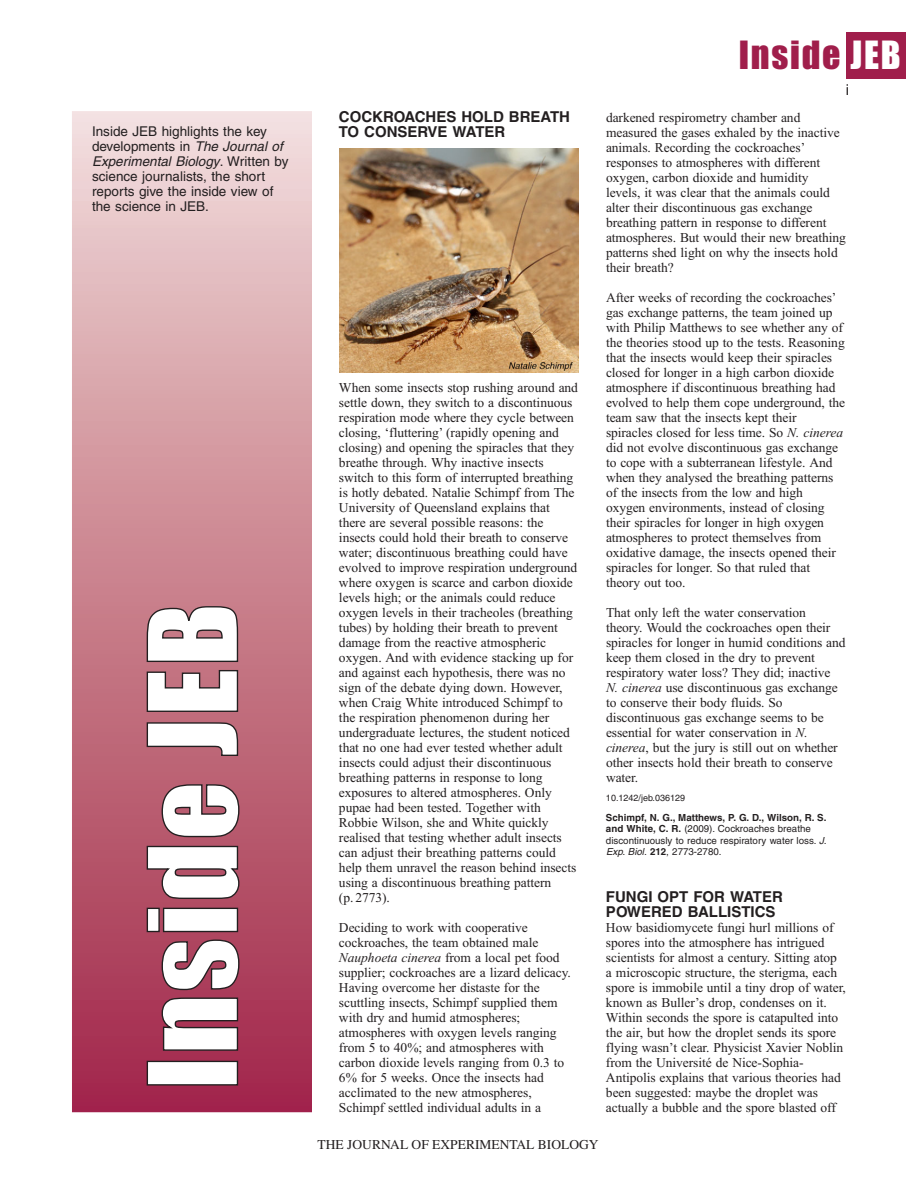
<style>
.page{position:relative;width:918px;height:1188px;background:#fff}
.page>*{position:absolute;margin:0;border:0;box-sizing:border-box;transform-origin:0 0}
.t1{font:114px "Impact";letter-spacing:.025em;color:#fff}
.t2{font:36px "Impact";letter-spacing:.05em;color:#a01e4b}
.t3{font:700 15px/15px "Helvetica";color:#231f20}
.t4{font:15px "Helvetica";color:#231f20}
.t5{font:13.5px/15px "Times New Roman";letter-spacing:-.005em;color:#231f20}
.t6{font:13.5px/15px "Helvetica";color:#231f20}
.t7{font:13.5px "Times";color:#231f20}
.t8{font:9.75px/11.2px "Helvetica";color:#231f20}
.t9{font:9px "Helvetica";color:#231f20}
.s1{font-style:italic}
.s2{color:#fff}
.s3{font-weight:700}
</style>
<div class="page">
<div style="left:846px;top:32px;width:60px;height:46px;background:#a01e4b"></div>
<div style="left:72px;top:111px;width:240px;height:1001px;background:linear-gradient(to bottom,#f1dcd8,#a02444)"></div>
<img style="left:339px;top:148px;width:240px;height:225px">
<p class="t6" style="left:92px;top:125px;width:198px">Inside JEB highlights the key developments in <span class="s1">The Journal of<br>Experimental Biology</span>. W r i t t e n b y science journalists, the short reports give the inside view of the science in JEB.</p>
<h1 class="t1" style="left:156px;top:1090px;width:488px;rotate:-90deg">Inside JEB</h1>
<p class="t3" style="left:339px;top:111px;width:233px">COCKROACHES HOLD BREATH<br>TO CONSERVE WATER</p>
<p class="t5" style="left:339px;top:382px;width:241px">When some insects stop rushing around and settle down, they switch to a discontinuous respiration mode where they cycle between closing, ‘fluttering’ (rapidly opening and closing) and opening the spiracles that they breathe through. Why inactive insects switch to this form of interrupted breathing is hotly debated. Natalie Schimpf from The University of Queensland explains that there are several possible reasons: the insects could hold their breath to conserve water; discontinuous breathing could have evolved to improve respiration underground where oxygen is scarce and carbon dioxide levels high; or the animals could reduce oxygen levels in their tracheoles (breathing tubes) by holding their breath to prevent damage from the reactive atmospheric oxygen. And with evidence stacking up for and against each hypothesis, there was no sign of the debate dying down. However, when Craig White introduced Schimpf to the respiration phenomenon during her undergraduate lectures, the student noticed that no one had ever tested whether adult insects could adjust their discontinuous breathing patterns in response to long exposures to altered atmospheres. Only pupae had been tested. Together with Robbie Wilson, she and White quickly realised that testing whether adult insects can adjust their breathing patterns could help them unravel the reason behind insects using a discontinuous breathing pattern<br>(p. 2773).</p>
<p class="t5" style="left:339px;top:921px;width:234px">Deciding to work with cooperative cockroaches, the team obtained male <span class="s1">Nauphoeta cinerea</span> from a local pet food supplier; cockroaches are a lizard delicacy.<br>Having overcome her distaste for the scuttling insects, Schimpf supplied them with dry and humid atmospheres; atmospheres with oxygen levels ranging from 5 to 40%; and atmospheres with carbon dioxide levels ranging from 0.3 to 6% for 5 weeks. Once the insects had acclimated to the new atmospheres, Schimpf settled individual adults in a</p>
<h2 class="t2" style="left:739px;top:44px;width:163px">Inside <span class="s2">JEB</span></h2>
<p class="t4" style="left:846px;top:84px;width:5px">i</p>
<p class="t5" style="left:606px;top:111px;width:241px">darkened respirometry chamber and measured the gases exhaled by the inactive animals. Recording the cockroaches’ responses to atmospheres with different oxygen, carbon dioxide and humidity levels, it was clear that the animals could alter their discontinuous gas exchange breathing pattern in response to different atmospheres. But would their new breathing patterns shed light on why the insects hold their breath?</p>
<p class="t5" style="left:606px;top:291px;width:241px">After weeks of recording the cockroaches’ gas exchange patterns, the team joined up with Philip Matthews to see whether any of the theories stood up to the tests. Reasoning that the insects would keep their spiracles closed for longer in a high carbon dioxide atmosphere if discontinuous breathing had evolved to help them cope underground, the team saw that the insects kept their spiracles closed for less time. So <span class="s1">N. cinerea </span>did not evolve discontinuous gas exchange to cope with a subterranean lifestyle. And when they analysed the breathing patterns of the insects from the low and high oxygen environments, instead of closing their spiracles for longer in high oxygen atmospheres to protect themselves from oxidative damage, the insects opened their spiracles for longer. So that ruled that theory out too.</p>
<p class="t5" style="left:606px;top:606px;width:241px">That only left the water conservation theory. Would the cockroaches open their spiracles for longer in humid conditions and keep them closed in the dry to prevent respiratory water loss? They did; inactive <span class="s1">N. cinerea</span> use discontinuous gas exchange to conserve their body fluids. So discontinuous gas exchange seems to be essential for water conservation in <span class="s1">N. cinerea</span>, but the jury is still out on whether other insects hold their breath to conserve water.</p>
<p class="t9" style="left:606px;top:795px;width:81px">10.1242/jeb.036129</p>
<p class="t8" style="left:606px;top:813px;width:224px"><span class="s3">Schimpf, N. G., Matthews, P. G. D., Wilson, R. S. and White, C. R.</span> (2009). Cockroaches breathe discontinuously to reduce respiratory water loss. <span class="s1">J.<br>Exp. Biol.</span> <span class="s3">212</span>, 2773-2780.</p>
<p class="t3" style="left:606px;top:891px;width:178px">FUNGI OPT FOR WATER<br>POWERED BALLISTICS</p>
<p class="t5" style="left:606px;top:922px;width:242px">How basidiomycete fungi hurl millions of spores into the atmosphere has intrigued scientists for almost a century. Sitting atop a microscopic structure, the sterigma, each spore is immobile until a tiny drop of water, known as Buller’s drop, condenses on it.<br>Within seconds the spore is catapulted into the air, but how the droplet sends its spore flying wasn’t clear. Physicist Xavier Noblin from the Université de Nice-Sophia-Antipolis explains that various theories had been suggested: maybe the droplet was actually a bubble and the spore blasted off</p>
<p class="t7" style="left:318px;top:1137px;width:282px">THE JOURNAL OF EXPERIMENTAL BIOLOGY</p>
</div>
